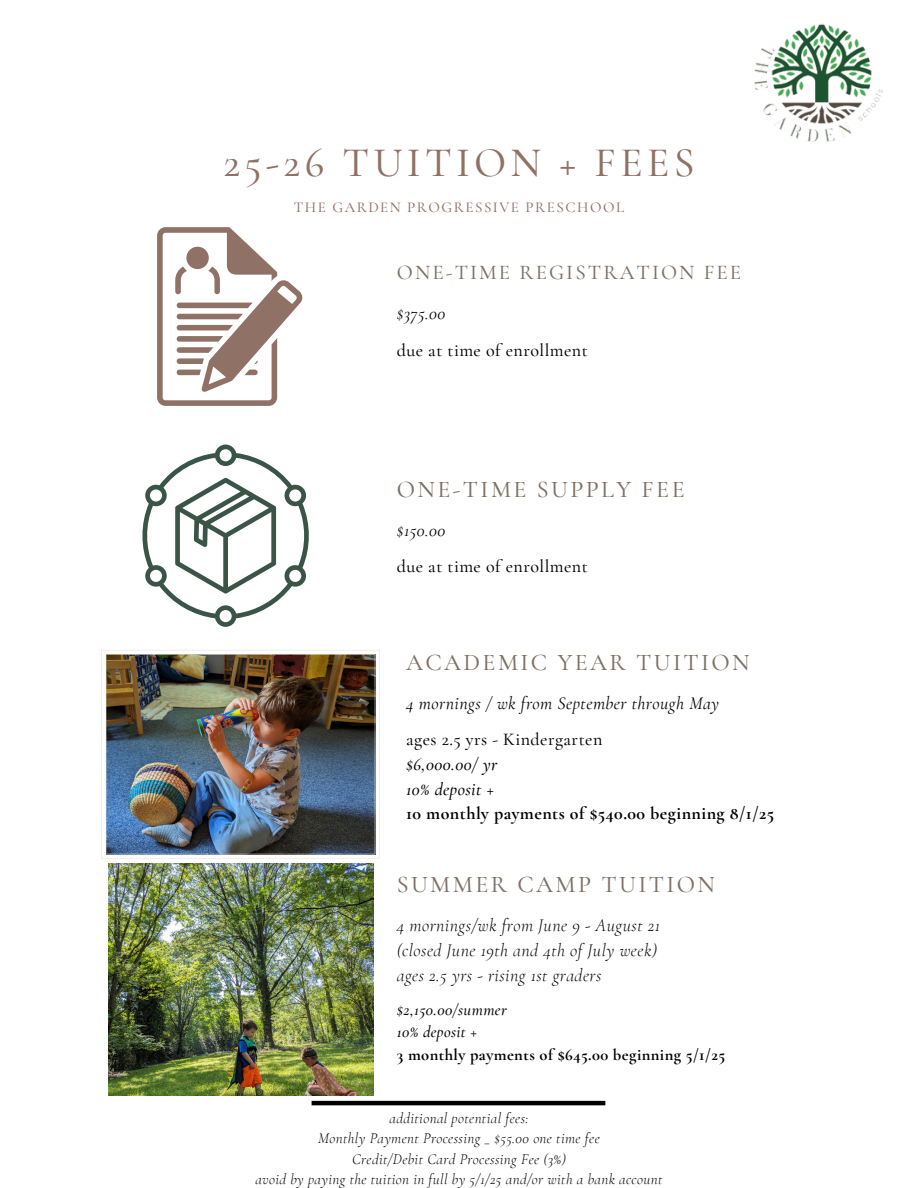
<style>
.page{position:relative;width:918px;height:1188px;background:#fff}
.page>*{position:absolute;margin:0;border:0;box-sizing:border-box;transform-origin:0 0}
.t1{font:500 42px "Cormorant Garamond";letter-spacing:.1em;color:#8f7166}
.t2{font:500 24px "Cormorant Garamond";letter-spacing:.1em;color:#7d7064}
.t3{font:500 21px "Cormorant Garamond";letter-spacing:.1em;color:#7d7064}
.t4{font:italic 300 18px/24.8px "Cormorant Garamond";letter-spacing:.025em;color:#000}
.t5{font:700 18px/24.8px "Cormorant Garamond";letter-spacing:.025em;color:#000}
.t6{font:italic 18px "Cormorant Garamond";letter-spacing:.025em;color:#000}
.t7{font:500 18px "Cormorant Garamond";letter-spacing:.025em;color:#000}
.t8{font:700 16.5px/22.5px "Cormorant Garamond";letter-spacing:.025em;color:#000}
.t9{font:italic 300 15px "Cormorant Garamond";letter-spacing:.025em;color:#000}
.t10{font:500 15px "Cormorant Garamond";letter-spacing:.1em;color:#8f7166}
.s1{font-weight:500}
.s2{font-weight:500;font-style:italic}
</style>
<div class="page">
<img style="left:101px;top:650px;width:279px;height:209px">
<img style="left:754px;top:24px;width:129px;height:118px">
<svg style="left:157px;top:227px;width:145px;height:179px"></svg>
<svg style="left:142px;top:445px;width:167px;height:182px"></svg>
<img style="left:109px;top:863px;width:264px;height:233px">
<hr style="left:312px;top:1101px;width:293px;height:4px;background:#000">
<h5 class="t1" style="left:223px;top:137px;width:473px">25-26 TUITION + FEES</h5>
<h4 class="t10" style="left:294px;top:198px;width:332px">THE GARDEN PROGRESSIVE PRESCHOOL</h4>
<p class="t3" style="left:397px;top:259px;width:346px">ONE-TIME REGISTRATION FEE</p>
<h1 class="t6" style="left:397px;top:303px;width:50px">$375.00</h1>
<h6 class="t7" style="left:397px;top:339px;width:192px">due at time of enrollment</h6>
<h4 class="t2" style="left:397px;top:475px;width:289px">ONE-TIME SUPPLY FEE</h4>
<p class="t6" style="left:397px;top:519px;width:50px">$150.00</p>
<h2 class="t7" style="left:397px;top:556px;width:192px">due at time of enrollment</h2>
<p class="t2" style="left:406px;top:648px;width:345px">ACADEMIC YEAR TUITION</p>
<h3 class="t6" style="left:406px;top:692px;width:315px">4 mornings / wk from September through May</h3>
<h5 class="t5" style="left:406px;top:727px;width:369px"><span class="s1">ages 2.5 yrs - Kindergarten<br></span><span class="s2">$6,000.00/ yr<br>10% deposit +<br></span>10 monthly payments of $540.00 beginning 8/1/25</h5>
<h4 class="t2" style="left:397px;top:870px;width:320px">SUMMER CAMP TUITION</h4>
<h2 class="t4" style="left:397px;top:913px;width:265px">4 mornings/wk from June 9 - August 21 (closed June 19th and 4th of July week) ages 2.5 yrs - rising 1st graders</h2>
<h5 class="t8" style="left:397px;top:998px;width:330px"><span class="s2">$2,150.00/summer<br>10% deposit +<br></span>3 monthly payments of $645.00 beginning 5/1/25</h5>
<p class="t9" style="left:390px;top:1109px;width:140px">additional potential fees:</p>
<h2 class="t9" style="left:318px;top:1130px;width:283px">Monthly Payment Processing _ $55.00 one time fee</h2>
<h5 class="t9" style="left:352px;top:1150px;width:215px">Credit/Debit Card Processing Fee (3%)</h5>
<h4 class="t9" style="left:255px;top:1170px;width:409px">avoid by paying the tuition in full by 5/1/25 and/or with a bank account</h4>
</div>
